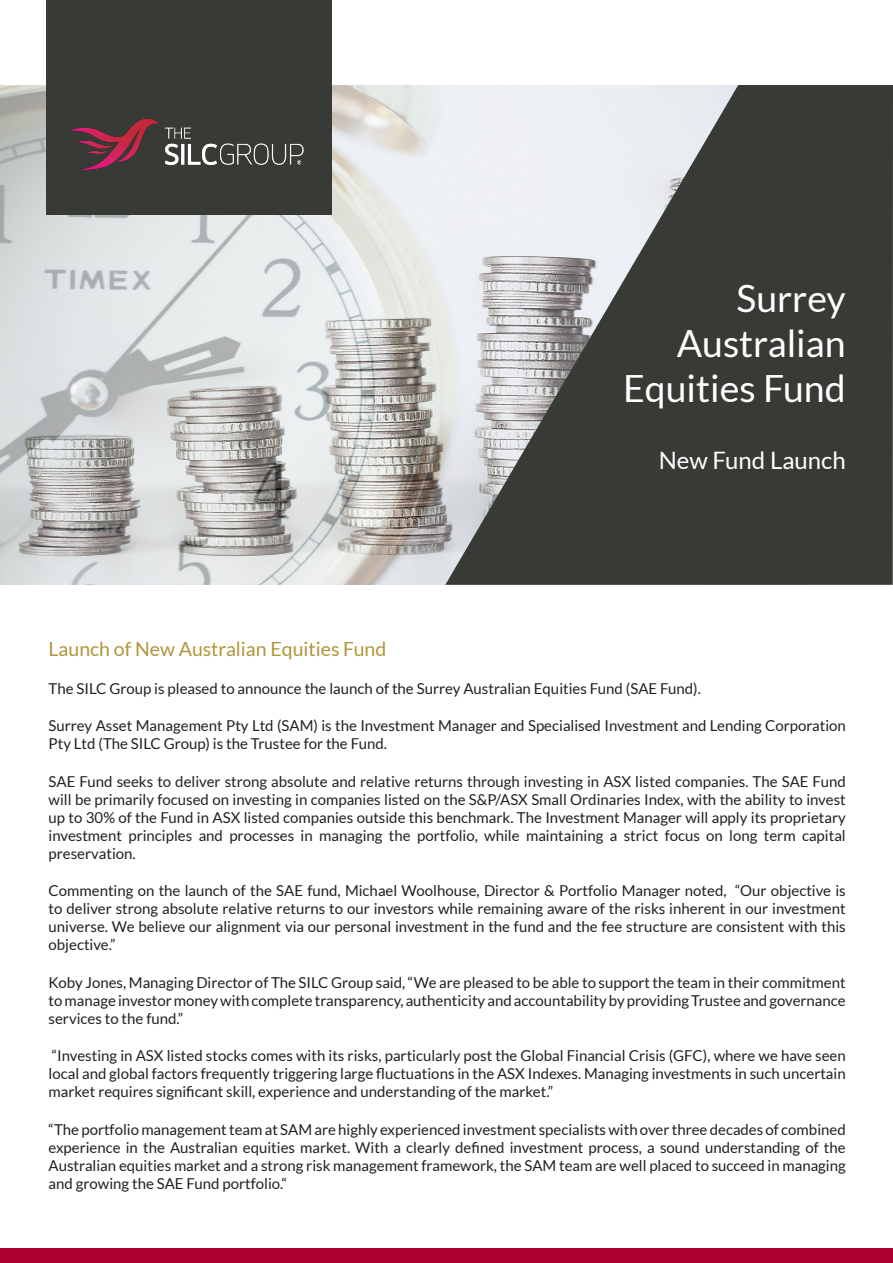
<style>
.page{position:relative;width:893px;height:1263px;background:#fff}
.page>*{position:absolute;margin:0;border:0;box-sizing:border-box;transform-origin:0 0}
.t1{font:37.5px/45px "Lato";color:#fff;text-align:right}
.t2{font:24px "Lato";color:#fff}
.t3{font:19.5px "Lato";color:#b1953a}
.t4{font:15px/18px "Lato";color:#231f20;text-align:justify}
</style>
<div class="page">
<div style="left:0;top:1249px;width:893px;height:14px;background:#ac0033"></div>
<img style="left:0;top:85px;width:445px;height:500px">
<svg style="left:445px;top:85px;width:448px;height:500px;fill:#383a35"></svg>
<div style="left:46px;top:1px;width:285px;height:214px;background:#383a35"></div>
<img style="left:70px;top:118px;width:234px;height:52px">
<p class="t1" style="left:623px;top:276px;width:224px">Surrey<br>Australian<br>Equities Fund</p>
<p class="t2" style="left:659px;top:447px;width:189px">New Fund Launch</p>
<p class="t3" style="left:49px;top:638px;width:339px">Launch of New Australian Equities Fund</p>
<p class="t4" style="left:49px;top:679px;width:654px">The SILC Group is pleased to announce the launch of the Surrey Australian Equities Fund (SAE Fund).</p>
<p class="t4" style="left:49px;top:717px;width:799px">Surrey Asset Management Pty Ltd (SAM) is the Investment Manager and Specialised Investment and Lending Corporation<br>Pty Ltd (The SILC Group) is the Trustee for the Fund.</p>
<p class="t4" style="left:49px;top:772px;width:799px">SAE Fund seeks to deliver strong absolute and relative returns through investing in ASX listed companies. The SAE Fund will be primarily focused on investing in companies listed on the S&amp;P/ASX Small Ordinaries Index, with the ability to invest up to 30% of the Fund in ASX listed companies outside this benchmark. The Investment Manager will apply its proprietary investment principles and processes in managing the portfolio, while maintaining a strict focus on long term capital preservation.</p>
<p class="t4" style="left:49px;top:882px;width:799px">Commenting on the launch of the SAE fund, Michael Woolhouse, Director &amp; Portfolio Manager noted, “Our objective is to deliver strong absolute relative returns to our investors while remaining aware of the risks inherent in our investment universe. We believe our alignment via our personal investment in the fund and the fee structure are consistent with this objective.”</p>
<p class="t4" style="left:49px;top:973px;width:799px">Koby Jones, Managing Director of The SILC Group said, “We are pleased to be able to support the team in their commitment to manage investor money with complete transparency, authenticity and accountability by providing Trustee and governance services to the fund.”</p>
<p class="t4" style="left:49px;top:1047px;width:799px">“Investing in ASX listed stocks comes with its risks, particularly post the Global Financial Crisis (GFC), where we have seen local and global factors frequently triggering large fluctuations in the ASX Indexes. Managing investments in such uncertain market requires significant skill, experience and understanding of the market.”</p>
<p class="t4" style="left:49px;top:1120px;width:799px">“The portfolio management team at SAM are highly experienced investment specialists with over three decades of combined experience in the Australian equities market. With a clearly defined investment process, a sound understanding of the Australian equities market and a strong risk management framework, the SAM team are well placed to succeed in managing and growing the SAE Fund portfolio.“</p>
</div>
